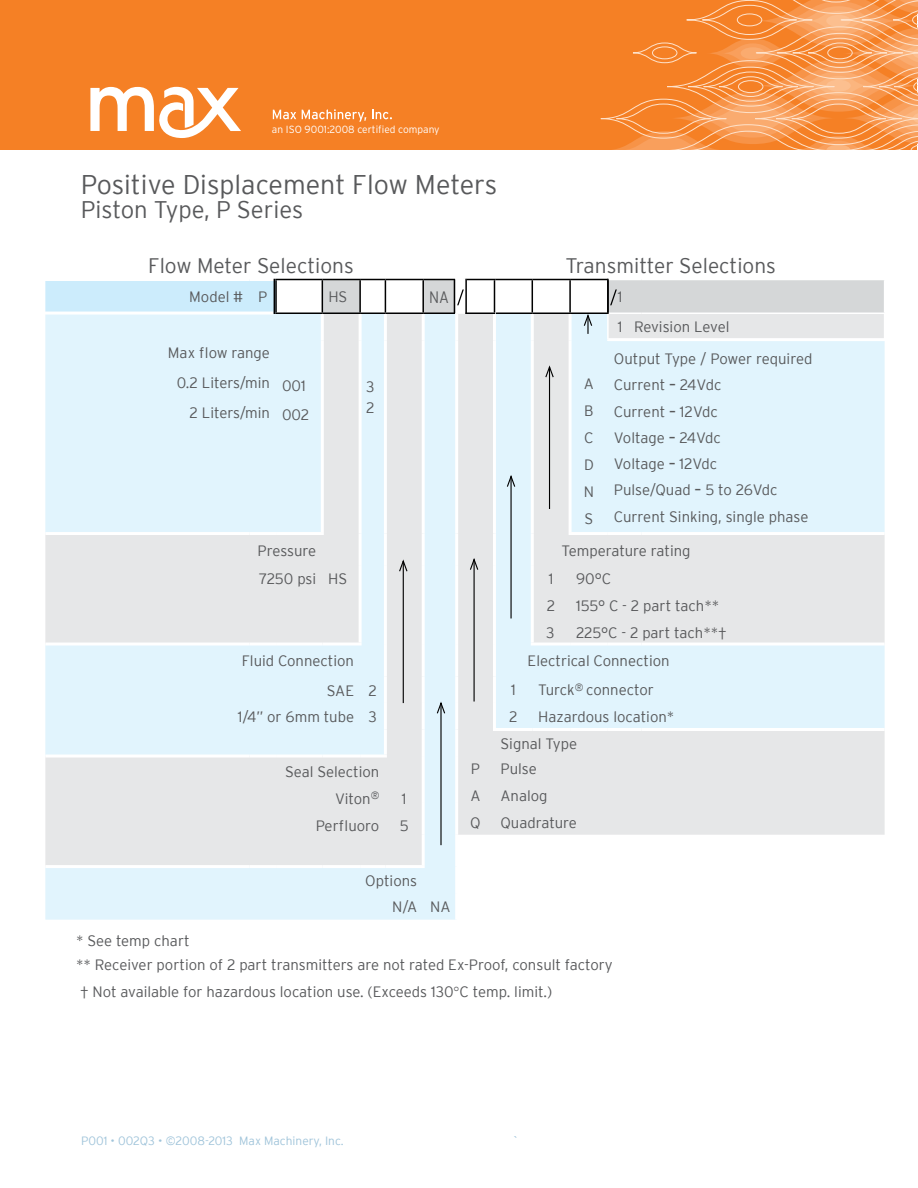
<style>
.page{position:relative;width:918px;height:1188px;background:#fff}
.page>*{position:absolute;margin:0;border:0;box-sizing:border-box;transform-origin:0 0}
.t1{font:300 27px "Interstate";color:#58595b}
.t2{font:300 24px "Interstate";color:#58595b}
.t3{font:300 21px "Interstate";color:#58595b}
.t4{font:300 16.5px "Interstate";color:#58595b;scale:.88 1}
.t5{font:300 15px/27px "Interstate";color:#58595b}
.t6{font:300 12px "Interstate";color:#a0c4da}
.t7{font:300 10.35px "Interstate";color:#fff}
.s1{font-weight:400}
.s2{font-family:"Times New Roman";font-weight:400}
</style>
<div class="page">
<div style="left:0;top:0;width:917px;height:150px;background:#f58025"></div>
<svg style="left:600px;top:0;width:317px;height:150px"></svg>
<svg style="left:273px;top:110px;width:23px;height:9px"></svg>
<svg style="left:302px;top:109px;width:64px;height:13px"></svg>
<svg style="left:372px;top:110px;width:20px;height:9px"></svg>
<svg style="left:90px;top:87px;width:151px;height:51px"></svg>
<div style="left:45px;top:281px;width:229px;height:32px;background:#ccecfc"></div>
<div style="left:45px;top:867px;width:410px;height:53px;background:#e1f4fd"></div>
<svg style="left:45px;top:313px;width:840px;height:554px;fill:#e1f4fd"></svg>
<svg style="left:458px;top:835px;width:427px;height:32px"></svg>
<hr style="left:45px;top:643px;width:204px;height:3px;background:#fff">
<hr style="left:249px;top:643px;width:27px;height:3px;background:#fff">
<hr style="left:276px;top:643px;width:46px;height:3px;background:#fff">
<hr style="left:45px;top:532px;width:204px;height:3px;background:#fff">
<hr style="left:249px;top:532px;width:27px;height:3px;background:#fff">
<hr style="left:45px;top:755px;width:204px;height:3px;background:#fff">
<hr style="left:249px;top:755px;width:27px;height:3px;background:#fff">
<hr style="left:276px;top:755px;width:46px;height:3px;background:#fff">
<hr style="left:322px;top:755px;width:38px;height:3px;background:#fff">
<hr style="left:45px;top:865px;width:204px;height:3px;background:#fff">
<hr style="left:249px;top:865px;width:27px;height:3px;background:#fff">
<hr style="left:276px;top:865px;width:46px;height:3px;background:#fff">
<hr style="left:322px;top:865px;width:38px;height:3px;background:#fff">
<hr style="left:360px;top:865px;width:25px;height:3px;background:#fff">
<hr style="left:455px;top:340px;width:3px;height:194px;background:#fff">
<hr style="left:455px;top:534px;width:3px;height:32px;background:#fff">
<hr style="left:455px;top:566px;width:3px;height:78px;background:#fff">
<hr style="left:455px;top:644px;width:3px;height:32px;background:#fff">
<hr style="left:455px;top:676px;width:3px;height:27px;background:#fff">
<hr style="left:455px;top:703px;width:3px;height:26px;background:#fff">
<hr style="left:455px;top:729px;width:3px;height:27px;background:#fff">
<hr style="left:455px;top:756px;width:3px;height:47px;background:#fff">
<hr style="left:455px;top:803px;width:3px;height:32px;background:#fff">
<hr style="left:455px;top:835px;width:3px;height:32px;background:#fff">
<hr style="left:532px;top:728px;width:38px;height:3px;background:#fff">
<hr style="left:570px;top:728px;width:38px;height:3px;background:#fff">
<hr style="left:608px;top:728px;width:34px;height:3px;background:#fff">
<hr style="left:642px;top:728px;width:243px;height:3px;background:#fff">
<hr style="left:608px;top:532px;width:34px;height:3px;background:#fff">
<hr style="left:642px;top:532px;width:243px;height:3px;background:#fff">
<hr style="left:493px;top:340px;width:3px;height:194px;background:#fff">
<hr style="left:493px;top:534px;width:3px;height:32px;background:#fff">
<hr style="left:493px;top:566px;width:3px;height:78px;background:#fff">
<hr style="left:493px;top:644px;width:3px;height:32px;background:#fff">
<hr style="left:493px;top:676px;width:3px;height:27px;background:#fff">
<hr style="left:493px;top:703px;width:3px;height:25px;background:#fff">
<hr style="left:493px;top:728px;width:39px;height:3px;background:#fff">
<hr style="left:531px;top:340px;width:3px;height:194px;background:#fff">
<hr style="left:531px;top:534px;width:3px;height:32px;background:#fff">
<hr style="left:531px;top:566px;width:3px;height:77px;background:#fff">
<hr style="left:531px;top:643px;width:39px;height:3px;background:#fff">
<hr style="left:569px;top:340px;width:3px;height:192px;background:#fff">
<hr style="left:569px;top:532px;width:39px;height:3px;background:#fff">
<hr style="left:570px;top:643px;width:38px;height:3px;background:#fff">
<hr style="left:608px;top:643px;width:34px;height:3px;background:#fff">
<hr style="left:642px;top:643px;width:243px;height:3px;background:#fff">
<hr style="left:422px;top:340px;width:3px;height:194px;background:#fff">
<hr style="left:422px;top:534px;width:3px;height:32px;background:#fff">
<hr style="left:422px;top:566px;width:3px;height:78px;background:#fff">
<hr style="left:422px;top:644px;width:3px;height:32px;background:#fff">
<hr style="left:422px;top:676px;width:3px;height:27px;background:#fff">
<hr style="left:422px;top:703px;width:3px;height:26px;background:#fff">
<hr style="left:422px;top:729px;width:3px;height:27px;background:#fff">
<hr style="left:422px;top:756px;width:3px;height:47px;background:#fff">
<hr style="left:422px;top:803px;width:3px;height:32px;background:#fff">
<hr style="left:422px;top:835px;width:3px;height:30px;background:#fff">
<hr style="left:385px;top:865px;width:40px;height:3px;background:#fff">
<hr style="left:384px;top:340px;width:3px;height:194px;background:#fff">
<hr style="left:384px;top:534px;width:3px;height:32px;background:#fff">
<hr style="left:384px;top:566px;width:3px;height:78px;background:#fff">
<hr style="left:384px;top:644px;width:3px;height:32px;background:#fff">
<hr style="left:384px;top:676px;width:3px;height:27px;background:#fff">
<hr style="left:384px;top:703px;width:3px;height:26px;background:#fff">
<hr style="left:384px;top:729px;width:3px;height:26px;background:#fff">
<hr style="left:360px;top:755px;width:27px;height:3px;background:#fff">
<hr style="left:359px;top:340px;width:3px;height:194px;background:#fff">
<hr style="left:359px;top:534px;width:3px;height:32px;background:#fff">
<hr style="left:359px;top:566px;width:3px;height:77px;background:#fff">
<hr style="left:322px;top:643px;width:40px;height:3px;background:#fff">
<hr style="left:321px;top:314px;width:3px;height:26px;background:#fff">
<hr style="left:321px;top:340px;width:3px;height:192px;background:#fff">
<hr style="left:276px;top:532px;width:48px;height:3px;background:#fff">
<hr style="left:607px;top:340px;width:35px;height:1px;background:#fff">
<hr style="left:275px;top:279px;width:47px;height:1px;background:#000">
<hr style="left:275px;top:280px;width:2px;height:33px;background:#000">
<hr style="left:275px;top:313px;width:47px;height:1px;background:#000">
<hr style="left:440px;top:703px;width:2px;height:142px;background:#000">
<svg style="left:436px;top:700px;width:10px;height:15px"></svg>
<hr style="left:403px;top:561px;width:1px;height:142px;background:#000">
<svg style="left:398px;top:558px;width:10px;height:15px"></svg>
<hr style="left:474px;top:560px;width:1px;height:142px;background:#000">
<svg style="left:469px;top:556px;width:10px;height:15px"></svg>
<hr style="left:510px;top:476px;width:2px;height:142px;background:#000">
<svg style="left:506px;top:473px;width:10px;height:15px"></svg>
<hr style="left:549px;top:367px;width:1px;height:142px;background:#000">
<svg style="left:544px;top:364px;width:11px;height:15px"></svg>
<hr style="left:608px;top:338px;width:278px;height:3px;background:#fff">
<hr style="left:37px;top:312px;width:236px;height:3px;background:#fff">
<hr style="left:274px;top:279px;width:1px;height:35px;background:#000">
<svg style="left:322px;top:278px;width:563px;height:62px"></svg>
<p class="t7" style="left:272px;top:124px;width:169px">an ISO 9001:2008 certified company</p>
<h1 class="t1" style="left:81px;top:170px;width:418px">Positive Displacement Flow Meters</h1>
<h2 class="t2" style="left:81px;top:196px;width:224px">Piston Type, P Series</h2>
<h3 class="t3" style="left:148px;top:254px;width:207px">Flow Meter Selections</h3>
<h3 class="t3" style="left:565px;top:254px;width:212px">Transmitter Selections</h3>
<p class="t5" style="left:189px;top:283px;width:80px">Model # P</p>
<p class="t5" style="left:328px;top:283px;width:21px">HS</p>
<p class="t4" style="left:429px;top:288px;width:24px">NA</p>
<p class="t5" style="left:618px;top:282px;width:113px;line-height:29.1px">1<br>1 Revision Level</p>
<p class="t5" style="left:168px;top:338px;width:104px;line-height:30px;text-align:right">Max flow range<br>0.2 Liters/min<br>2 Liters/min</p>
<p class="t5" style="left:614px;top:346px;width:200px;line-height:26.2px">Output Type / Power required<br>Current <span class="s1">–</span> 24Vdc<br>Current <span class="s1">–</span> 12Vdc<br>Voltage <span class="s1">–</span> 24Vdc<br>Voltage <span class="s1">–</span> 12Vdc<br>Pulse/Quad <span class="s1">–</span> 5 to 26Vdc<br>Current Sinking, single phase</p>
<p class="t5" style="left:282px;top:372px;width:29px;line-height:28.5px">001<br>002</p>
<p class="t5" style="left:366px;top:376px;width:10px;line-height:21px">3<br>2</p>
<p class="t5" style="left:584px;top:370px;width:12px;text-align:justify">A B C D N S</p>
<p class="t5" style="left:258px;top:537px;width:60px">Pressure</p>
<p class="t5" style="left:562px;top:537px;width:130px">Temperature rating</p>
<p class="t5" style="left:259px;top:565px;width:90px">7250 psi HS</p>
<p class="t5" style="left:546px;top:565px;width:11px">1<br>2<br>3</p>
<p class="t5" style="left:576px;top:565px;width:152px">90°C<br>155° C - 2 part tach**<br>225°C - 2 part tach**†</p>
<p class="t5" style="left:242px;top:647px;width:114px">Fluid Connection</p>
<p class="t5" style="left:528px;top:647px;width:144px">Electrical Connection</p>
<p class="t5" style="left:327px;top:677px;width:52px">SAE 2</p>
<p class="t5" style="left:509px;top:677px;width:10px">1<br>2</p>
<p class="t5" style="left:538px;top:677px;width:117px">Turck<sup>®</sup> connector</p>
<p class="t5" style="left:238px;top:703px;width:141px">1/4” or 6mm tube 3</p>
<p class="t5" style="left:500px;top:704px;width:175px;line-height:26.2px;text-indent:38px">Hazardous location*<br>Signal Type</p>
<p class="t5" style="left:285px;top:758px;width:96px;text-align:right">Seal Selection<br>Viton<sup>®<br></sup>Perfluoro</p>
<p class="t5" style="left:470px;top:756px;width:12px;text-align:justify">P A Q</p>
<p class="t5" style="left:500px;top:756px;width:78px">Pulse<br>Analog<br>Quadrature</p>
<p class="t5" style="left:400px;top:785px;width:11px">1<br>5</p>
<p class="t5" style="left:392px;top:867px;width:60px;line-height:26.5px;text-indent:-27px">Options<br>N/A NA</p>
<p class="t5" style="left:76px;top:929px;width:538px;line-height:24px">* See temp chart<br>** Receiver portion of 2 part transmitters are not rated Ex-Proof, consult factory</p>
<p class="t5" style="left:80px;top:979px;width:474px">† Not available for hazardous location use. (Exceeds 130<span class="s2">°</span>C temp. limit.)</p>
<p class="t6" style="left:81px;top:1134px;width:264px">P001 • 002Q3 • ©2008-2013 Max Machinery, Inc.</p>
<p class="t6" style="left:513px;top:1134px;width:7px">`</p>
</div>
